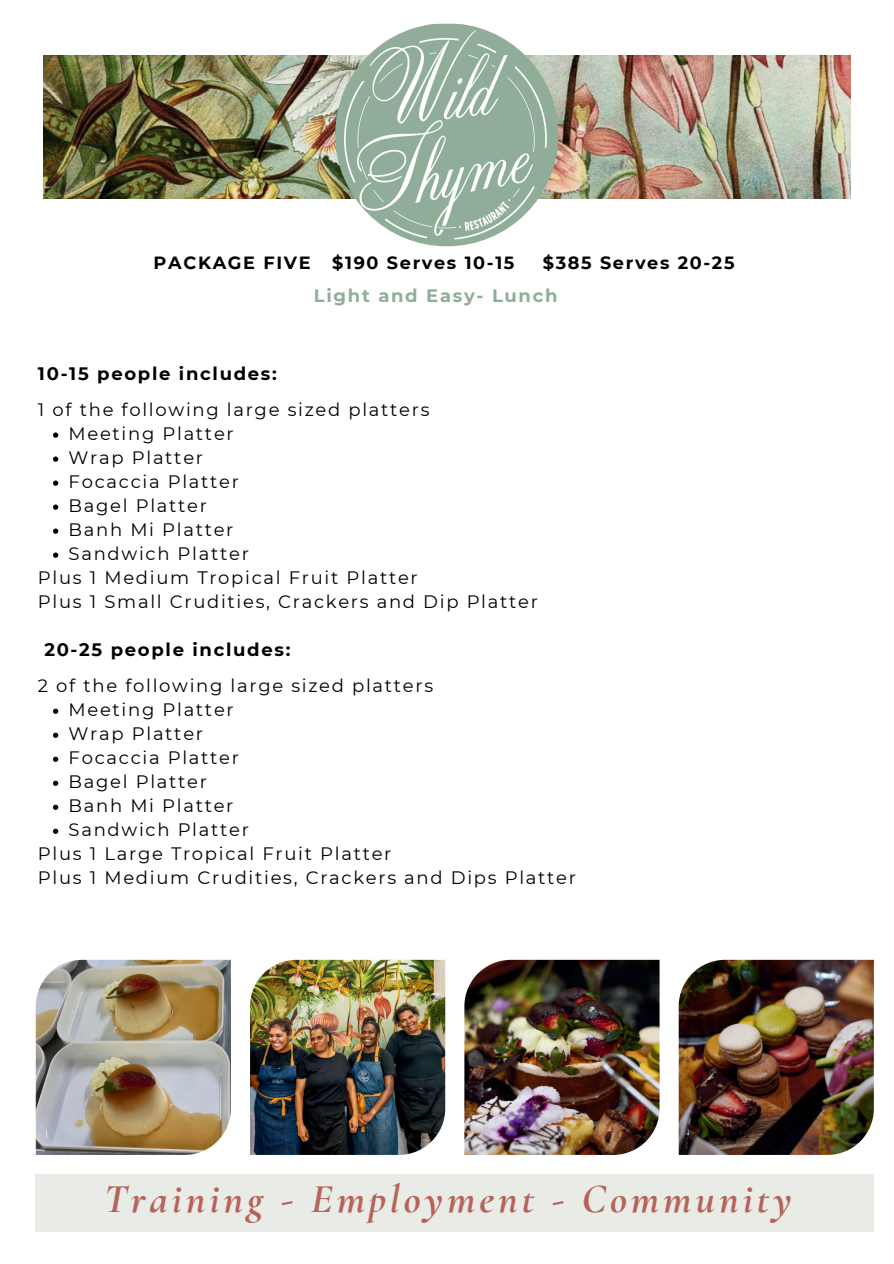
<style>
.page{position:relative;width:894px;height:1264px;background:#fff}
.page>*{position:absolute;margin:0;border:0;box-sizing:border-box;transform-origin:0 0}
.t1{font:italic 700 41.4px "Cormorant Garamond";letter-spacing:.095em;color:#b6635a}
.t2{font:18px "Montserrat";letter-spacing:.095em;color:#000}
.t3{font:700 18px "Montserrat";letter-spacing:.095em;color:#000}
.t4{font:700 18px "Montserrat";letter-spacing:.095em;color:#90ae9a}
.t5{font:700 17.7px "Montserrat";letter-spacing:.095em;color:#000}
</style>
<div class="page">
<img style="left:43px;top:55px;width:807px;height:143px">
<img style="left:335px;top:23px;width:223px;height:223px;border-radius:50%">
<img style="left:36px;top:959px;width:195px;height:195px">
<img style="left:250px;top:959px;width:195px;height:195px">
<img style="left:464px;top:959px;width:195px;height:195px">
<img style="left:678px;top:959px;width:195px;height:195px">
<div style="left:36px;top:1174px;width:837px;height:57px;background:#e9ece6"></div>
<svg style="left:53px;top:432px;width:5px;height:6px"></svg>
<svg style="left:53px;top:456px;width:5px;height:6px"></svg>
<svg style="left:53px;top:480px;width:5px;height:6px"></svg>
<svg style="left:53px;top:504px;width:5px;height:6px"></svg>
<svg style="left:53px;top:528px;width:5px;height:6px"></svg>
<svg style="left:53px;top:552px;width:5px;height:6px"></svg>
<svg style="left:53px;top:708px;width:5px;height:6px"></svg>
<svg style="left:53px;top:732px;width:5px;height:6px"></svg>
<svg style="left:53px;top:756px;width:5px;height:6px"></svg>
<svg style="left:53px;top:780px;width:5px;height:6px"></svg>
<svg style="left:53px;top:804px;width:5px;height:6px"></svg>
<svg style="left:53px;top:828px;width:5px;height:6px"></svg>
<p class="t5" style="left:154px;top:250px;width:362px">PACKAGE FIVE $190 Serves 10-15</p>
<p class="t5" style="left:542px;top:250px;width:193px">$385 Serves 20-25</p>
<p class="t4" style="left:314px;top:283px;width:245px">Light and Easy- Lunch</p>
<p class="t3" style="left:38px;top:360px;width:240px">10-15 people includes:</p>
<p class="t2" style="left:38px;top:397px;width:393px">1 of the following large sized platters</p>
<p class="t2" style="left:69px;top:421px;width:167px">Meeting Platter</p>
<p class="t2" style="left:69px;top:445px;width:136px">Wrap Platter</p>
<p class="t2" style="left:69px;top:469px;width:172px">Focaccia Platter</p>
<p class="t2" style="left:69px;top:493px;width:140px">Bagel Platter</p>
<p class="t2" style="left:69px;top:517px;width:166px">Banh Mi Platter</p>
<p class="t2" style="left:69px;top:541px;width:182px">Sandwich Platter</p>
<p class="t2" style="left:38px;top:565px;width:381px">Plus 1 Medium Tropical Fruit Platter</p>
<p class="t2" style="left:38px;top:589px;width:501px">Plus 1 Small Crudities, Crackers and Dip Platter</p>
<p class="t3" style="left:44px;top:636px;width:247px">20-25 people includes:</p>
<p class="t2" style="left:38px;top:673px;width:396px">2 of the following large sized platters</p>
<p class="t2" style="left:69px;top:697px;width:167px">Meeting Platter</p>
<p class="t2" style="left:69px;top:721px;width:136px">Wrap Platter</p>
<p class="t2" style="left:69px;top:745px;width:172px">Focaccia Platter</p>
<p class="t2" style="left:69px;top:769px;width:140px">Bagel Platter</p>
<p class="t2" style="left:69px;top:793px;width:166px">Banh Mi Platter</p>
<p class="t2" style="left:69px;top:817px;width:182px">Sandwich Platter</p>
<p class="t2" style="left:38px;top:841px;width:355px">Plus 1 Large Tropical Fruit Platter</p>
<p class="t2" style="left:38px;top:865px;width:539px">Plus 1 Medium Crudities, Crackers and Dips Platter</p>
<h1 class="t1" style="left:104px;top:1173px;width:689px">Training - Employment - Community</h1>
</div>
